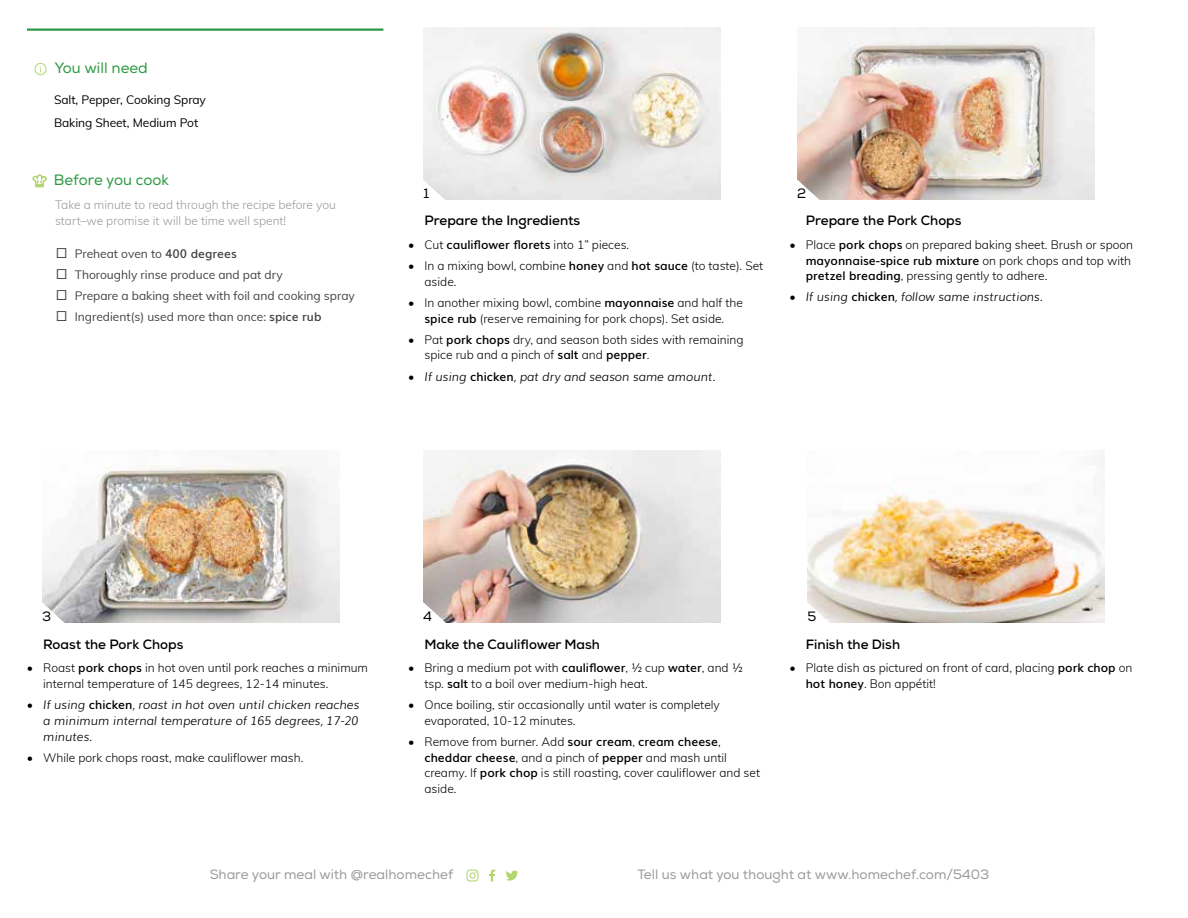
<style>
.page{position:relative;width:1188px;height:918px;background:#fff}
.page>*{position:absolute;margin:0;border:0;box-sizing:border-box;transform-origin:0 0}
.t1{font:15px "Nexa";color:#2c9942}
.t2{font:700 13.5px "Nexa";color:#000}
.t3{font:13.5px "Nexa";color:#9a9a9a}
.t4{font:13.5px "Nexa";color:#000}
.t5{font:300 12px/15.8px "Muli";color:#000}
.t6{font:italic 300 12px/15.8px "Muli";color:#000;text-align:justify}
.t7{font:12px/21px "Muli";color:#414241}
.t8{font:300 12px/16.5px "Muli";color:#9a9a9a}
.t9{font:12px/23.2px "Muli";letter-spacing:-.005em;color:#000}
.t10{font:600 12px "Muli";color:#000}
.s1{font-weight:600}
.s2{font-weight:300}
.s3{font-style:normal}
.s4{font-weight:600;font-style:normal}
</style>
<div class="page">
<img style="left:42px;top:465px;width:297px;height:158px">
<img style="left:423px;top:450px;width:297px;height:173px">
<img style="left:423px;top:27px;width:297px;height:173px">
<img style="left:808px;top:456px;width:297px;height:167px">
<img style="left:797px;top:27px;width:297px;height:173px">
<svg style="left:423px;top:178px;width:24px;height:22px"></svg>
<svg style="left:797px;top:178px;width:24px;height:22px"></svg>
<svg style="left:42px;top:601px;width:24px;height:22px"></svg>
<svg style="left:423px;top:601px;width:24px;height:22px"></svg>
<svg style="left:807px;top:601px;width:24px;height:22px"></svg>
<hr style="left:27px;top:28px;width:356px;height:3px;background:#2c9942">
<div style="left:35px;top:63px;width:11px;height:12px;border:1px solid #b4d672;border-radius:50%"></div>
<svg style="left:33px;top:175px;width:14px;height:12px"></svg>
<svg style="left:489px;top:870px;width:6px;height:12px"></svg>
<svg style="left:466px;top:870px;width:13px;height:12px"></svg>
<svg style="left:506px;top:871px;width:12px;height:10px"></svg>
<p class="t1" style="left:55px;top:59px;width:95px">You will need</p>
<p class="t9" style="left:54px;top:87px;width:154px">Salt, Pepper, Cooking Spray<br>Baking Sheet, Medium Pot</p>
<p class="t1" style="left:54px;top:171px;width:117px">Before you cook</p>
<p class="t8" style="left:55px;top:196px;width:282px">Take a minute to read through the recipe before you start–we promise it will be time well spent!</p>
<p class="t7" style="left:75px;top:243px;width:282px">Preheat oven to <span class="s1">400 degrees<br></span>Thoroughly rinse produce and pat dry<br>Prepare a baking sheet with foil and cooking spray Ingredient(s) used more than once: <span class="s1">spice rub</span></p>
<p class="t4" style="left:423px;top:185px;width:7px">1</p>
<p class="t2" style="left:425px;top:212px;width:157px">Prepare the Ingredients</p>
<p class="t10" style="left:408px;top:235px;width:222px"><span class="s2">• Cut</span> cauliflower florets <span class="s2">into 1” pieces.</span></p>
<p class="t5" style="left:425px;top:257px;width:340px;text-indent:-16px">• In a mixing bowl, combine <span class="s1">honey</span> and <span class="s1">hot sauce</span> (to taste). Set aside.</p>
<p class="t5" style="left:408px;top:294px;width:336px;text-align:center">• In another mixing bowl, combine <span class="s1">mayonnaise</span> and half the <span class="s1">spice rub</span> (reserve remaining for pork chops). Set aside.</p>
<p class="t5" style="left:425px;top:331px;width:320px;text-indent:-16px">• Pat <span class="s1">pork chops</span> dry, and season both sides with remaining spice rub and a pinch of <span class="s1">salt</span> and <span class="s1">pepper</span>.</p>
<p class="t6" style="left:408px;top:367px;width:309px"><span class="s3">•</span> If using <span class="s4">chicken</span>, pat dry and season same amount.</p>
<p class="t4" style="left:797px;top:185px;width:11px">2</p>
<p class="t2" style="left:806px;top:212px;width:157px">Prepare the Pork Chops</p>
<p class="t5" style="left:806px;top:236px;width:329px;text-indent:-16px">• Place <span class="s1">pork chops</span> on prepared baking sheet. Brush or spoon <span class="s1">mayonnaise-spice rub mixture</span> on pork chops and top with <span class="s1">pretzel breading</span>, pressing gently to adhere.</p>
<p class="t6" style="left:790px;top:288px;width:255px"><span class="s3">•</span> If using <span class="s4">chicken</span>, follow same instructions.</p>
<p class="t4" style="left:42px;top:608px;width:11px">3</p>
<p class="t4" style="left:423px;top:608px;width:10px">4</p>
<p class="t4" style="left:808px;top:608px;width:10px">5</p>
<p class="t2" style="left:43px;top:636px;width:142px">Roast the Pork Chops</p>
<p class="t5" style="left:43px;top:659px;width:326px;text-indent:-16px">• Roast <span class="s1">pork chops</span> in hot oven until pork reaches a minimum internal temperature of 145 degrees, 12-14 minutes.</p>
<p class="t6" style="left:43px;top:696px;width:318px;text-indent:-16px"><span class="s3">•</span> If using <span class="s4">chicken</span>, roast in hot oven until chicken reaches a minimum internal temperature of 165 degrees, 17-20 minutes.</p>
<p class="t5" style="left:27px;top:749px;width:278px">• While pork chops roast, make cauliflower mash.</p>
<p class="t2" style="left:424px;top:635px;width:177px">Make the Cauliflower Mash</p>
<p class="t5" style="left:424px;top:659px;width:320px;text-indent:-16px">• Bring a medium pot with <span class="s1">cauliflower</span>, ½ cup <span class="s1">water</span>, and ½ tsp. <span class="s1">salt</span> to a boil over medium-high heat.</p>
<p class="t5" style="left:424px;top:696px;width:297px;text-indent:-16px">• Once boiling, stir occasionally until water is completely evaporated, 10-12 minutes.</p>
<p class="t5" style="left:424px;top:733px;width:337px;text-indent:-16px">• Remove from burner. Add <span class="s1">sour cream</span>, <span class="s1">cream cheese</span>, <span class="s1">cheddar cheese</span>, and a pinch of <span class="s1">pepper</span> and mash until creamy. If <span class="s1">pork chop</span> is still roasting, cover cauliflower and set aside.</p>
<p class="t2" style="left:806px;top:635px;width:96px">Finish the Dish</p>
<p class="t5" style="left:806px;top:659px;width:328px;text-indent:-16px">• Plate dish as pictured on front of card, placing <span class="s1">pork chop</span> on <span class="s1">hot honey</span>. Bon appétit!</p>
<p class="t3" style="left:210px;top:867px;width:245px">Share your meal with @realhomechef</p>
<p class="t3" style="left:638px;top:867px;width:353px">Tell us what you thought at www.homechef.com/5403</p>
</div>
